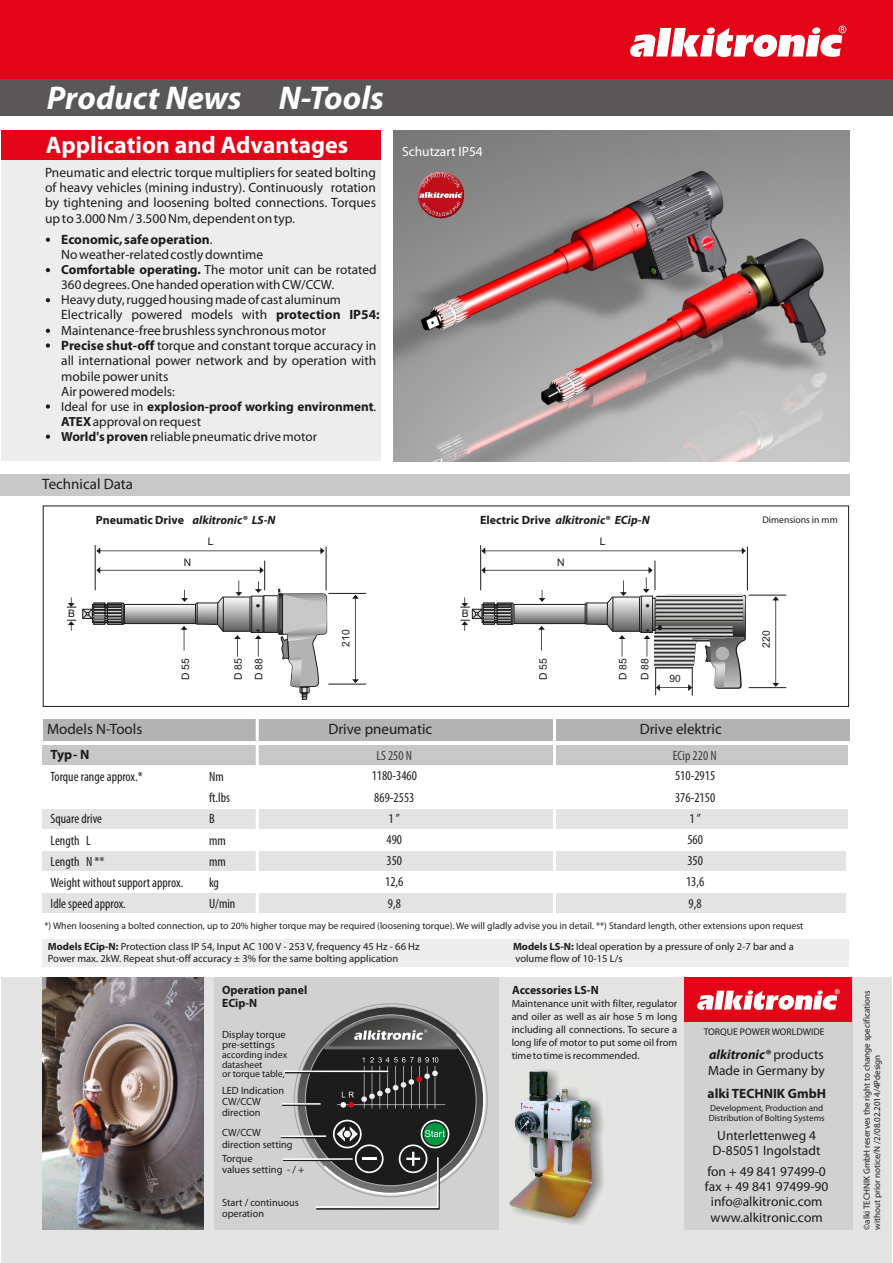
<style>
.page{position:relative;width:893px;height:1263px;background:#fff}
.page>*{position:absolute;margin:0;border:0;box-sizing:border-box;transform-origin:0 0}
.t1{font:italic 700 33px "Myriad Pro";color:#fff}
.t2{font:700 24px "Myriad Pro";color:#fff}
.t3{font:15px "Myriad Pro";color:#1c1c1c}
.t4{font:13.5px/15.3px "Myriad Pro";color:#1c1c1c}
.t5{font:condensed 13.5px/21.1px "Myriad Pro";color:#1c1c1c}
.t6{font:700 13.5px "Myriad Pro";color:#1c1c1c}
.t7{font:condensed 13.5px "Myriad Pro";color:#3d3d3b}
.t8{font:13.5px "Myriad Pro";color:#fff}
.t9{font:13.2px/15px "Myriad Pro";color:#1c1c1c}
.t10{font:italic 700 12px "Myriad Pro";color:#1c1c1c}
.t11{font:700 12px/13.8px "Myriad Pro";color:#1c1c1c}
.t12{font:10.5px/11.9px "Myriad Pro";color:#1c1c1c}
.t13{font:10.35px "Arial";color:#1c1c1c}
.t14{font:10.05px "Arial";color:#1c1c1c}
.t15{font:9.75px/9.9px "Myriad Pro";color:#1c1c1c}
.t16{font:9.6px "Myriad Pro";color:#1c1c1c}
.t17{font:9px/10.2px "Myriad Pro";color:#1c1c1c}
.s1{font-weight:700}
.s2{font-size:13.2px}
.s3{font-style:normal}
.s4{font-weight:700;font-style:italic}
</style>
<div class="page">
<img style="left:393px;top:130px;width:456px;height:331px">
<div style="left:0;top:0;width:893px;height:111px;background:#e30517"></div>
<div style="left:1px;top:159px;width:380px;height:302px;background:#ededed"></div>
<div style="left:1px;top:130px;width:379px;height:30px;background:#e30517"></div>
<svg style="left:46px;top:238px;width:4px;height:4px"></svg>
<svg style="left:46px;top:298px;width:4px;height:4px"></svg>
<svg style="left:46px;top:404px;width:4px;height:5px"></svg>
<svg style="left:46px;top:329px;width:4px;height:4px"></svg>
<svg style="left:46px;top:343px;width:4px;height:5px"></svg>
<svg style="left:46px;top:268px;width:4px;height:4px"></svg>
<img style="left:418px;top:173px;width:47px;height:46px">
<div style="left:0;top:80px;width:893px;height:36px;background:#595757"></div>
<svg style="left:630px;top:26px;width:216px;height:31px"></svg>
<div style="left:43px;top:745px;width:805px;height:19px;background:#c7c7c7"></div>
<div style="left:1px;top:977px;width:891px;height:286px;background:#e3e3e3"></div>
<div style="left:214px;top:977px;width:285px;height:252px;background:#d1d1d1"></div>
<div style="left:43px;top:719px;width:807px;height:21px;background:#b3b3b3"></div>
<div style="left:43px;top:851px;width:803px;height:20px;background:#e3e3e3"></div>
<div style="left:43px;top:809px;width:805px;height:20px;background:#e3e3e3"></div>
<div style="left:43px;top:893px;width:803px;height:20px;background:#e3e3e3"></div>
<div style="left:1px;top:474px;width:849px;height:21px;background:#c7c7c7"></div>
<div style="left:43px;top:505px;width:806px;height:202px;border:1px solid #1c1c1c"></div>
<hr style="left:256px;top:713px;width:3px;height:209px;background:#fff">
<svg style="left:352px;top:595px;width:7px;height:88px"></svg>
<hr style="left:328px;top:593px;width:38px;height:1px;background:#1c1c1c">
<hr style="left:328px;top:684px;width:38px;height:1px;background:#1c1c1c">
<hr style="left:655px;top:663px;width:1px;height:32px;background:#1c1c1c">
<hr style="left:692px;top:666px;width:1px;height:30px;background:#1c1c1c">
<svg style="left:772px;top:596px;width:7px;height:91px"></svg>
<hr style="left:749px;top:595px;width:37px;height:1px;background:#1c1c1c">
<hr style="left:749px;top:687px;width:37px;height:1px;background:#1c1c1c">
<hr style="left:747px;top:547px;width:1px;height:43px;background:#1c1c1c">
<svg style="left:481px;top:547px;width:265px;height:7px"></svg>
<hr style="left:480px;top:545px;width:1px;height:45px;background:#1c1c1c">
<svg style="left:67px;top:597px;width:9px;height:11px"></svg>
<svg style="left:67px;top:620px;width:9px;height:11px"></svg>
<hr style="left:553px;top:712px;width:3px;height:210px;background:#fff">
<div style="left:43px;top:939px;width:392px;height:27px;background:#ededed"></div>
<div style="left:432px;top:939px;width:417px;height:27px;background:#ededed"></div>
<hr style="left:281px;top:1136px;width:45px;height:2px;background:#1c1c1c">
<hr style="left:281px;top:1135px;width:45px;height:2px;background:#fff">
<hr style="left:282px;top:1104px;width:38px;height:2px;background:#1c1c1c">
<hr style="left:282px;top:1103px;width:39px;height:2px;background:#fff">
<hr style="left:285px;top:1072px;width:103px;height:1px;background:#1c1c1c">
<hr style="left:284px;top:1070px;width:104px;height:2px;background:#fff">
<svg style="left:288px;top:1006px;width:200px;height:204px"></svg>
<hr style="left:283px;top:1159px;width:69px;height:2px;background:#1c1c1c">
<hr style="left:283px;top:1158px;width:70px;height:2px;background:#fff">
<div style="left:684px;top:977px;width:169px;height:252px;background:#d1d1d1"></div>
<img style="left:529px;top:1070px;width:75px;height:155px">
<img style="left:510px;top:1072px;width:83px;height:146px">
<div style="left:684px;top:977px;width:168px;height:45px;background:#e30517"></div>
<svg style="left:697px;top:989px;width:143px;height:21px"></svg>
<svg style="left:460px;top:561px;width:287px;height:130px"></svg>
<svg style="left:82px;top:495px;width:245px;height:204px"></svg>
<img style="left:43px;top:977px;width:161px;height:253px">
<svg style="left:46px;top:434px;width:4px;height:5px"></svg>
<h1 class="t1" style="left:47px;top:84px;width:339px">Product News N-Tools</h1>
<h2 class="t2" style="left:46px;top:135px;width:304px">Application and Advantages</h2>
<p class="t4" style="left:45px;top:166px;width:332px;text-align:justify">Pneumatic and electric torque multipliers for seated bolting of heavy vehicles (mining industry). Continuously rotation by tightening and loosening bolted connections. Torques up to 3.000 Nm / 3.500 Nm, dependent on typ.</p>
<p class="t4" style="left:61px;top:233px;width:203px"><span class="s1">Economic, safe operation</span>.<br>No weather-related costly downtime</p>
<p class="t9" style="left:61px;top:263px;width:317px"><span class="s1">Comfortable operating.</span> The motor unit can be rotated<br>360 degrees. One handed operation with CW/CCW.<br>Heavy duty, rugged housing made of cast aluminum</p>
<p class="t4" style="left:61px;top:308px;width:320px">Electrically powered models with <span class="s1">protection IP54:<br></span>Maintenance-freebrushlesssynchronousmotor<br><span class="s1">Precise shut-off</span> torque and constant torque accuracy in all international power network and by operation with mobilepowerunits<br>Air powered models<span class="s2">:</span></p>
<p class="t9" style="left:61px;top:400px;width:317px">Ideal for use in <span class="s1">explosion-proof working environment</span>.<br><span class="s1">ATEX</span>approval on request<br><span class="s1">World's proven</span>reliable pneumatic drive motor</p>
<p class="t8" style="left:402px;top:146px;width:82px">Schutzart IP54</p>
<p class="t3" style="left:42px;top:478px;width:92px">Technical Data</p>
<p class="t10" style="left:96px;top:515px;width:181px"><span class="s3">Pneumatic Drive</span> alkitronic® LS-N</p>
<p class="t10" style="left:480px;top:515px;width:171px"><span class="s3">Electric Drive</span> alkitronic® ECip-N</p>
<p class="t16" style="left:762px;top:515px;width:77px">Dimensions in mm</p>
<p class="t3" style="left:83px;top:478px;width:71px">sche D ten</p>
<p class="t13" style="left:68px;top:610px;width:8px">B</p>
<p class="t3" style="left:47px;top:723px;width:97px">Models N-Tools</p>
<p class="t13" style="left:184px;top:558px;width:9px">N</p>
<p class="t13" style="left:208px;top:537px;width:7px">L</p>
<p class="t13" style="left:600px;top:537px;width:7px">L</p>
<p class="t13" style="left:342px;top:647px;width:19px;rotate:-90deg">210</p>
<p class="t13" style="left:462px;top:610px;width:8px">B</p>
<p class="t13" style="left:557px;top:558px;width:9px">N</p>
<p class="t13" style="left:182px;top:680px;width:23px;rotate:-90deg">D 55</p>
<p class="t13" style="left:234px;top:680px;width:23px;rotate:-90deg">D 85</p>
<p class="t13" style="left:255px;top:680px;width:23px;rotate:-90deg">D 88</p>
<p class="t13" style="left:539px;top:680px;width:23px;rotate:-90deg">D 55</p>
<p class="t13" style="left:641px;top:680px;width:23px;rotate:-90deg">D 88</p>
<p class="t13" style="left:619px;top:680px;width:23px;rotate:-90deg">D 85</p>
<p class="t14" style="left:669px;top:675px;width:13px">90</p>
<p class="t3" style="left:328px;top:723px;width:105px">Drive pneumatic</p>
<p class="t3" style="left:640px;top:723px;width:84px">Drive elektric</p>
<p class="t13" style="left:762px;top:648px;width:19px;rotate:-90deg">220</p>
<p class="t6" style="left:51px;top:749px;width:40px">Typ- N</p>
<p class="t7" style="left:376px;top:749px;width:37px">LS 250 N</p>
<p class="t5" style="left:372px;top:766px;width:47px;text-align:center">1180-3460<br>869-2553<br>1 ”<br>490<br>350<br>12,6<br>9,8</p>
<p class="t7" style="left:673px;top:750px;width:45px">ECip 220 N</p>
<p class="t5" style="left:675px;top:766px;width:42px;text-align:center">510-2915<br>376-2150<br>1 ”<br>560<br>350<br>13,6<br>9,8</p>
<p class="t15" style="left:44px;top:922px;width:760px">*) When loosening a bolted connection, up to 20% higher torque may be required (loosening torque). We will gladly advise you in detail. **) Standard length, other extensions upon request</p>
<p class="t12" style="left:48px;top:941px;width:373px"><span class="s1">Models ECip-N:</span> Protection class IP 54, Input AC 100 V - 253 V, frequency 45 Hz - 66 Hz<br>Power max. 2kW. Repeat shut-off accuracy ± 3% for the same bolting application</p>
<p class="t11" style="left:222px;top:984px;width:87px">Operation panel<br>ECip-N</p>
<p class="t5" style="left:51px;top:767px;width:94px">Torque range approx.*</p>
<p class="t5" style="left:51px;top:809px;width:134px">Square drive<br>Length L<br>Length N **<br>Weight without support approx.<br>Idle speed approx.</p>
<p class="t5" style="left:209px;top:767px;width:28px">Nm ft.lbs<br>B<br>mm mm kg<br>U/min</p>
<p class="t12" style="left:513px;top:941px;width:282px"><span class="s1">Models LS-N:</span> Ideal operation by a pressure of only 2-7 bar and a volume flow of 10-15 L/s</p>
<p class="t11" style="left:512px;top:984px;width:88px">Accessories LS-N</p>
<p class="t12" style="left:512px;top:998px;width:167px;line-height:12.8px;text-align:justify">Maintenance unit with filter, regulator and oiler as well as air hose 5 m long including all connections. To secure a long life of motor to put some oil from time to time is recommended.</p>
<p class="t15" style="left:704px;top:1028px;width:123px">TORQUE POWER WORLDWIDE</p>
<p class="t12" style="left:222px;top:1030px;width:65px;line-height:10.6px">Display torque pre-settings</p>
<p class="t4" style="left:708px;top:1048px;width:118px"><span class="s4">alkitronic®</span> products<br>Made in Germany by</p>
<p class="t15" style="left:222px;top:1050px;width:67px">according index datasheet<br>or torque table,</p>
<p class="t12" style="left:222px;top:1085px;width:64px">LED Indication</p>
<p class="t12" style="left:222px;top:1096px;width:40px">CW/CCW direction</p>
<p class="t12" style="left:222px;top:1128px;width:72px">CW/CCW direction setting</p>
<p class="t12" style="left:222px;top:1154px;width:84px;line-height:10.6px">Torque<br>values setting - / +</p>
<p class="t12" style="left:222px;top:1198px;width:78px;line-height:10.6px">Start / continuous operation</p>
<p class="t6" style="left:708px;top:1087px;width:120px">alki TECHNIK GmbH</p>
<p class="t17" style="left:709px;top:1103px;width:117px">Development, Production and<br>Distribution of Bolting Systems</p>
<p class="t4" style="left:712px;top:1129px;width:110px;text-align:center">Unterlettenweg 4<br>D-85051 Ingolstadt</p>
<p class="t4" style="left:705px;top:1165px;width:125px;text-align:center">fon + 49 841 97499-0 fax + 49 841 97499-90 info@alkitronic.com www.alkitronic.com</p>
<p class="t17" style="left:863px;top:1230px;width:241px;rotate:-90deg">©alki TECHNIK GmbH reserves the right to change specifications without prior notice/N /2/08.02.2014/4Pdesign</p>
</div>
